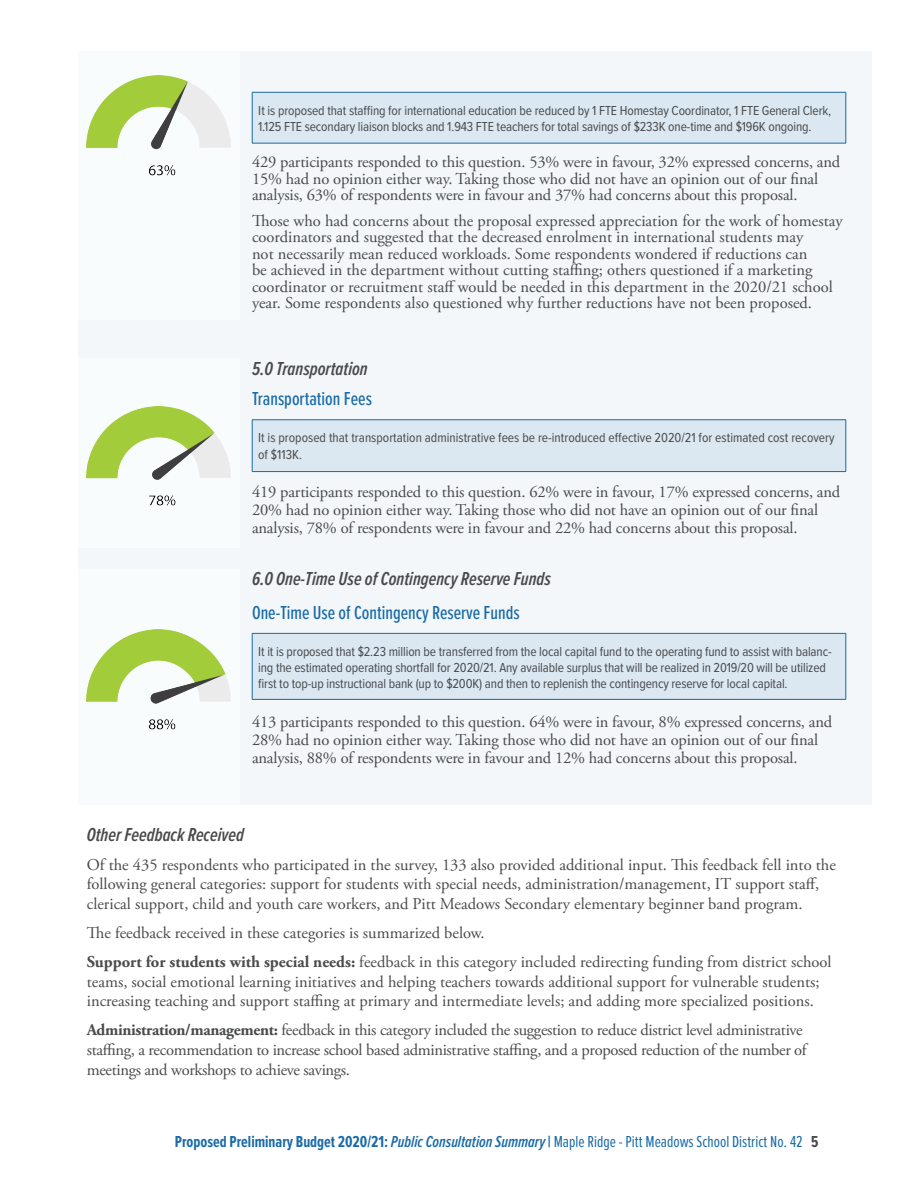
<style>
.page{position:relative;width:918px;height:1188px;background:#fff}
.page>*{position:absolute;margin:0;border:0;box-sizing:border-box;transform-origin:0 0}
.t1{font:italic 600 19.5px "Proxima Nova Ex Cn";color:#494a4b}
.t2{font:500 19.5px "Proxima Nova Ex Cn";color:#1a6ba7}
.t3{font:16.5px/16.5px "Adobe Garamond Pro";color:#494a4b}
.t4{font:16.5px/19.8px "Adobe Garamond Pro";letter-spacing:-.02em;color:#494a4b}
.t5{font:16.5px "Proxima Nova Ex Cn";color:#1a6ba7}
.t6{font:13.5px/16.2px "Proxima Nova Cond";letter-spacing:-.01em;color:#494a4b}
.s1{font-weight:700}
.s2{font-weight:600;font-style:italic}
.s3{font-weight:700;color:#494a4b}
</style>
<div class="page">
<div style="left:78px;top:52px;width:794px;height:753px;background:#f3f7fa"></div>
<div style="left:78px;top:52px;width:161px;height:268px;background:#f9fcfd"></div>
<div style="left:78px;top:358px;width:161px;height:189px;background:#f9fcfd"></div>
<div style="left:78px;top:570px;width:161px;height:235px;background:#f9fcfd"></div>
<img style="left:87px;top:76px;width:144px;height:100px">
<div style="left:252px;top:420px;width:594px;height:52px;background:#dbe7f1"></div>
<hr style="left:252px;top:420px;width:1px;height:51px;background:#1a6ba7">
<hr style="left:846px;top:420px;width:1px;height:51px;background:#1a6ba7">
<hr style="left:252px;top:471px;width:594px;height:1px;background:#1a6ba7">
<hr style="left:252px;top:419px;width:594px;height:1px;background:#1a6ba7">
<img style="left:87px;top:406px;width:143px;height:100px">
<div style="left:252px;top:633px;width:594px;height:66px;background:#dbe7f1"></div>
<hr style="left:252px;top:634px;width:1px;height:65px;background:#1a6ba7">
<hr style="left:846px;top:634px;width:1px;height:65px;background:#1a6ba7">
<hr style="left:252px;top:699px;width:594px;height:1px;background:#1a6ba7">
<hr style="left:252px;top:633px;width:594px;height:1px;background:#1a6ba7">
<img style="left:87px;top:630px;width:144px;height:100px">
<div style="left:252px;top:92px;width:594px;height:51px;background:#dbe7f1"></div>
<hr style="left:252px;top:92px;width:1px;height:51px;background:#1a6ba7">
<hr style="left:846px;top:92px;width:1px;height:51px;background:#1a6ba7">
<hr style="left:252px;top:143px;width:594px;height:1px;background:#1a6ba7">
<hr style="left:252px;top:92px;width:594px;height:1px;background:#1a6ba7">
<p class="t6" style="left:258px;top:103px;width:575px">It is proposed that staffing for international education be reduced by 1 FTE Homestay Coordinator, 1 FTE General Clerk,<br>1.125 FTE secondary liaison blocks and 1.943 FTE teachers for total savings of $233K one-time and $196K ongoing.</p>
<p class="t3" style="left:252px;top:154px;width:590px">429 participants responded to this question. 53% were in favour, 32% expressed concerns, and<br>15% had no opinion either way. Taking those who did not have an opinion out of our final analysis, 63% of respondents were in favour and 37% had concerns about this proposal.</p>
<p class="t3" style="left:252px;top:213px;width:592px">Those who had concerns about the proposal expressed appreciation for the work of homestay coordinators and suggested that the decreased enrolment in international students may<br>not necessarily mean reduced workloads. Some respondents wondered if reductions can<br>be achieved in the department without cutting staffing; others questioned if a marketing coordinator or recruitment staff would be needed in this department in the 2020/21 school year. Some respondents also questioned why further reductions have not been proposed.</p>
<p class="t1" style="left:252px;top:357px;width:117px">5.0 Transportation</p>
<p class="t2" style="left:252px;top:387px;width:121px">Transportation Fees</p>
<p class="t6" style="left:258px;top:430px;width:578px">It is proposed that transportation administrative fees be re-introduced effective 2020/21 for estimated cost recovery of $113K.</p>
<p class="t3" style="left:252px;top:484px;width:590px;line-height:18px">419 participants responded to this question. 62% were in favour, 17% expressed concerns, and<br>20% had no opinion either way. Taking those who did not have an opinion out of our final analysis, 78% of respondents were in favour and 22% had concerns about this proposal.</p>
<p class="t1" style="left:252px;top:567px;width:301px">6.0 One-Time Use of Contingency Reserve Funds</p>
<p class="t2" style="left:252px;top:601px;width:269px">One-Time Use of Contingency Reserve Funds</p>
<p class="t6" style="left:258px;top:644px;width:575px">It it is proposed that $2.23 million be transferred from the local capital fund to the operating fund to assist with balanc&shy;ing the estimated operating shortfall for 2020/21. Any available surplus that will be realized in 2019/20 will be utilized first to top-up instructional bank (up to $200K) and then to replenish the contingency reserve for local capital.</p>
<p class="t3" style="left:252px;top:713px;width:582px;line-height:18px">413 participants responded to this question. 64% were in favour, 8% expressed concerns, and<br>28% had no opinion either way. Taking those who did not have an opinion out of our final analysis, 88% of respondents were in favour and 12% had concerns about this proposal.</p>
<p class="t1" style="left:87px;top:823px;width:159px">Other Feedback Received</p>
<p class="t3" style="left:87px;top:855px;width:751px;line-height:19.8px">Of the 435 respondents who participated in the survey, 133 also provided additional input. This feedback fell into the following general categories: support for students with special needs, administration/management, IT support staff, clerical support, child and youth care workers, and Pitt Meadows Secondary elementary beginner band program.</p>
<p class="t3" style="left:87px;top:919px;width:746px;line-height:28.8px">The feedback received in these categories is summarized below.<br><span class="s1">Support for students with special needs:</span> feedback in this category included redirecting funding from district school</p>
<p class="t3" style="left:87px;top:972px;width:734px;line-height:19.8px">teams, social emotional learning initiatives and helping teachers towards additional support for vulnerable students; increasing teaching and support staffing at primary and intermediate levels; and adding more specialized positions.</p>
<p class="t4" style="left:87px;top:1021px;width:721px"><span class="s1">Administration/management:</span> feedback in this category included the suggestion to reduce district level administrative staffing, a recommendation to increase school based administrative staffing, and a proposed reduction of the number of meetings and workshops to achieve savings.</p>
<p class="t5" style="left:175px;top:1131px;width:645px"><span class="s1">Proposed Preliminary Budget 2020/21:</span> <span class="s2">Public Consultation Summary</span> <span class="s1">|</span> Maple Ridge - Pitt Meadows School District No. 42 <span class="s3">5</span></p>
</div>
